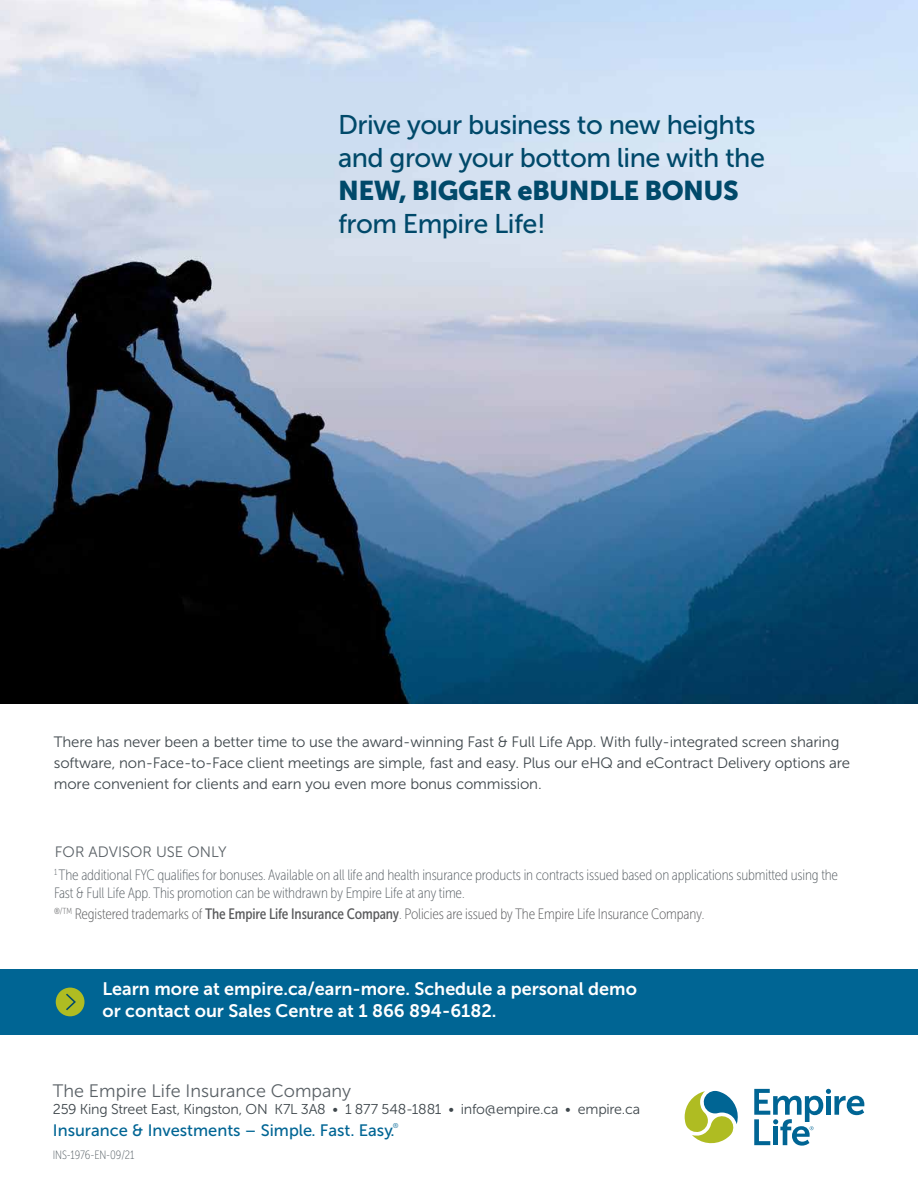
<style>
.page{position:relative;width:918px;height:1188px;background:#fff}
.page>*{position:absolute;margin:0;border:0;box-sizing:border-box;transform-origin:0 0}
.t1{font:27px/33px "Museo Sans 500";letter-spacing:-.02em;color:#00496a}
.t2{font:27px "Museo Sans 900";letter-spacing:-.02em;color:#00496a}
.t3{font:18px/21.6px "Museo Sans 700";color:#fff}
.t4{font:18px "Museo Sans 300";color:#5a6166}
.t5{font:16.5px "Museo Sans 500";color:#006594}
.t6{font:15px/21px "Museo Sans 300";letter-spacing:-.01em;color:#3f474c}
.t7{font:15px/18px "Museo Sans Cond 100";letter-spacing:-.01em;color:#5a6166}
.t8{font:15px "Museo Sans Cond 100";letter-spacing:-.01em;color:#58595b}
.t9{font:15px "Museo Sans 300";color:#5a6166}
.t10{font:14.25px "Museo Sans 300";letter-spacing:-.015em;color:#3f474c}
.t11{font:12px "Museo Sans Cond 100";letter-spacing:-.01em;color:#576066}
.t12{font:7.05px "Museo Sans 300";color:#006594}
.s1{font-family:"Museo Sans Cond 500"}
</style>
<div class="page">
<img style="left:0;top:0;width:918px;height:703px">
<div style="left:0;top:969px;width:918px;height:66px;background:#006594"></div>
<div style="left:56px;top:988px;width:28px;height:28px;background:#afbc22;border-radius:50%"></div>
<svg style="left:66px;top:994px;width:10px;height:16px"></svg>
<svg style="left:685px;top:1091px;width:53px;height:53px"></svg>
<svg style="left:754px;top:1089px;width:110px;height:57px"></svg>
<h1 class="t1" style="left:338px;top:108px;width:428px">Drive your business to new heights and grow your bottom line with the</h1>
<h1 class="t2" style="left:338px;top:175px;width:402px">NEW, BIGGER eBUNDLE BONUS</h1>
<h1 class="t1" style="left:338px;top:207px;width:209px">from Empire Life!</h1>
<p class="t6" style="left:54px;top:731px;width:798px">There has never been a better time to use the award-winning Fast &amp; Full Life App. With fully-integrated screen sharing software, non-Face-to-Face client meetings are simple, fast and easy. Plus our eHQ and eContract Delivery options are more convenient for clients and earn you even more bonus commission.</p>
<p class="t9" style="left:55px;top:844px;width:173px">FOR ADVISOR USE ONLY</p>
<p class="t7" style="left:54px;top:866px;width:786px"><sup>1</sup> The additional FYC qualifies for bonuses. Available on all life and health insurance products in contracts issued based on applications submitted using the<br>Fast &amp; Full Life App. This promotion can be withdrawn by Empire Life at any time.</p>
<p class="t8" style="left:54px;top:906px;width:652px"><sup>®/TM</sup> Registered trademarks of <span class="s1">The Empire Life Insurance Company</span>. Policies are issued by The Empire Life Insurance Company.</p>
<p class="t3" style="left:103px;top:978px;width:536px">Learn more at empire.ca/earn-more. Schedule a personal demo or contact our Sales Centre at 1 866 894-6182.</p>
<p class="t4" style="left:53px;top:1081px;width:300px">The Empire Life Insurance Company</p>
<p class="t10" style="left:53px;top:1101px;width:589px">259 King Street East, Kingston, ON K7L 3A8 • 1 877 548-1881 • info@empire.ca • empire.ca</p>
<p class="t5" style="left:53px;top:1122px;width:343px">Insurance &amp; Investments – Simple. Fast. Easy.</p>
<p class="t12" style="left:393px;top:1122px;width:7px">®</p>
<p class="t11" style="left:53px;top:1148px;width:83px">INS-1976-EN-09/21</p>
</div>
